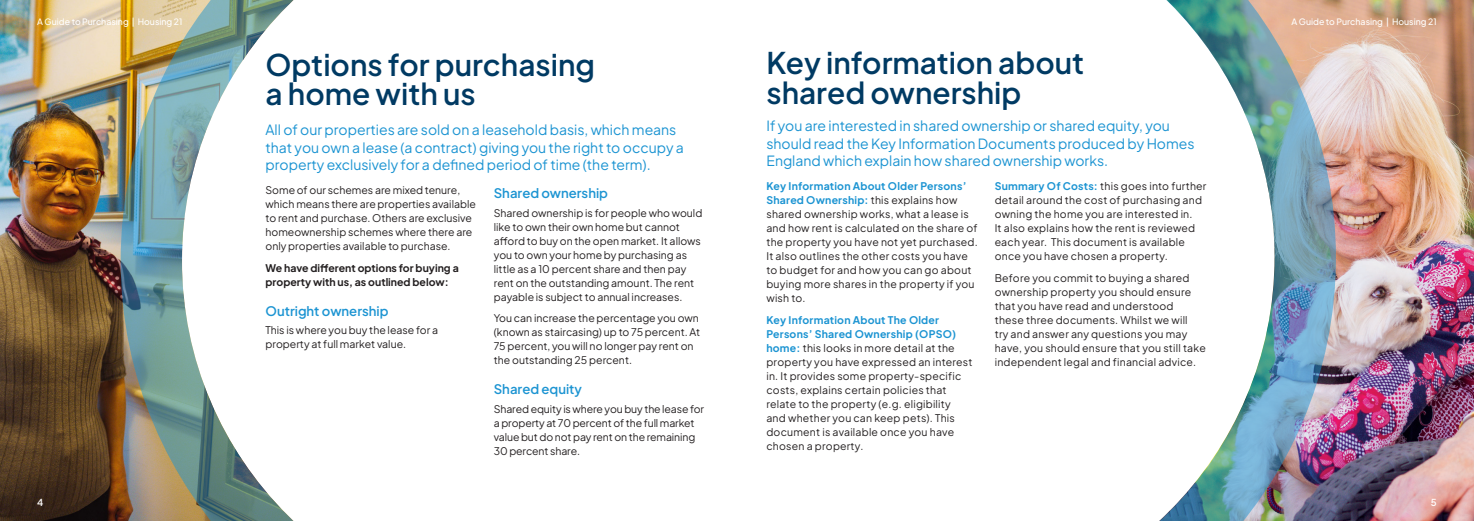
<style>
.page{position:relative;width:1474px;height:521px;background:#fff}
.page>*{position:absolute;margin:0;border:0;box-sizing:border-box;transform-origin:0 0}
.page_header{font:600 29.75px/29.8px "Plus Jakarta Sans";color:#003a63}
.text_intro{font:14px/17.5px "Plus Jakarta Sans";color:#1c94d2}
.text_subheader{font:600 13.12px "Plus Jakarta Sans";color:#1c94d2}
.text{font:10.5px/14px "Plus Jakarta Sans";letter-spacing:.01em;color:#231f20}
.text-2{font:10.5px/14px "Plus Jakarta Sans";letter-spacing:-.01em;color:#231f20}
.text-3{font:700 10.5px/14px "Plus Jakarta Sans";color:#231f20}
.t1{font:600 9.62px "Plus Jakarta Sans";color:#fff}
.t2{font:500 8.75px "Plus Jakarta Sans";color:#fff}
.s1{font-weight:700;color:#1c94d2}
</style>
<div class="page">
<img style="left:0;top:0;width:120px;height:521px">
<img style="left:1336px;top:0;width:137px;height:521px">
<img style="left:120px;top:0;width:174px;height:521px">
<img style="left:1159px;top:0;width:177px;height:521px">
<p class="t2" style="left:37px;top:14px;width:147px">A Guide to Purchasing | Housing 21</p>
<p class="t2" style="left:1291px;top:14px;width:147px">A Guide to Purchasing | Housing 21</p>
<p class="page_header" style="left:265px;top:47px;width:331px">Options for purchasing a home with us</p>
<p class="text_intro" style="left:265px;top:120px;width:420px">All of our properties are sold on a leasehold basis, which means that you own a lease (a contract) giving you the right to occupy a property exclusively for a defined period of time (the term).</p>
<p class="text" style="left:265px;top:182px;width:212px">Some of our schemes are mixed tenure, which means there are properties available to rent and purchase. Others are exclusive homeownership schemes where there are only properties available to purchase.</p>
<p class="text-3" style="left:265px;top:260px;width:195px">We have different options for buying a property with us, as outlined below:</p>
<p class="text_subheader" style="left:265px;top:300px;width:124px">Outright ownership</p>
<p class="text" style="left:265px;top:322px;width:174px">This is where you buy the lease for a property at full market value.</p>
<p class="text_subheader" style="left:494px;top:182px;width:116px">Shared ownership</p>
<p class="text" style="left:494px;top:205px;width:210px">Shared ownership is for people who would like to own their own home but cannot afford to buy on the open market. It allows you to own your home by purchasing as little as a 10 percent share and then pay rent on the outstanding amount. The rent payable is subject to annual increases.</p>
<p class="text" style="left:494px;top:310px;width:208px">You can increase the percentage you own (known as staircasing) up to 75 percent. At 75 percent, you will no longer pay rent on the outstanding 25 percent.</p>
<p class="text_subheader" style="left:494px;top:378px;width:90px">Shared equity</p>
<p class="text-2" style="left:494px;top:401px;width:212px">Shared equity is where you buy the lease for a property at 70 percent of the full market value but do not pay rent on the remaining 30 percent share.</p>
<p class="page_header" style="left:766px;top:45px;width:319px">Key information about shared ownership</p>
<p class="text_intro" style="left:766px;top:116px;width:429px">If you are interested in shared ownership or shared equity, you should read the Key Information Documents produced by Homes<br>England which explain how shared ownership works.</p>
<p class="text" style="left:766px;top:178px;width:213px"><span class="s1">Key Information About Older Persons’ Shared Ownership:</span> this explains how shared ownership works, what a lease is and how rent is calculated on the share of the property you have not yet purchased.<br>It also outlines the other costs you have to budget for and how you can go about buying more shares in the property if you wish to.</p>
<p class="text" style="left:766px;top:312px;width:207px"><span class="s1">Key Information About The Older Persons’ Shared Ownership (OPSO) home:</span> this looks in more detail at the property you have expressed an interest in. It provides some property-specific costs, explains certain policies that relate to the property (e.g. eligibility and whether you can keep pets). This document is available once you have chosen a property.</p>
<p class="text" style="left:994px;top:178px;width:213px"><span class="s1">Summary Of Costs:</span> this goes into further detail around the cost of purchasing and owning the home you are interested in.<br>It also explains how the rent is reviewed each year. This document is available once you have chosen a property.</p>
<p class="text" style="left:994px;top:270px;width:212px">Before you commit to buying a shared ownership property you should ensure that you have read and understood<br>these three documents. Whilst we will<br>try and answer any questions you may have, you should ensure that you still take independent legal and financial advice.</p>
<p class="t1" style="left:37px;top:495px;width:8px">4</p>
<p class="t1" style="left:1430px;top:495px;width:7px">5</p>
</div>
